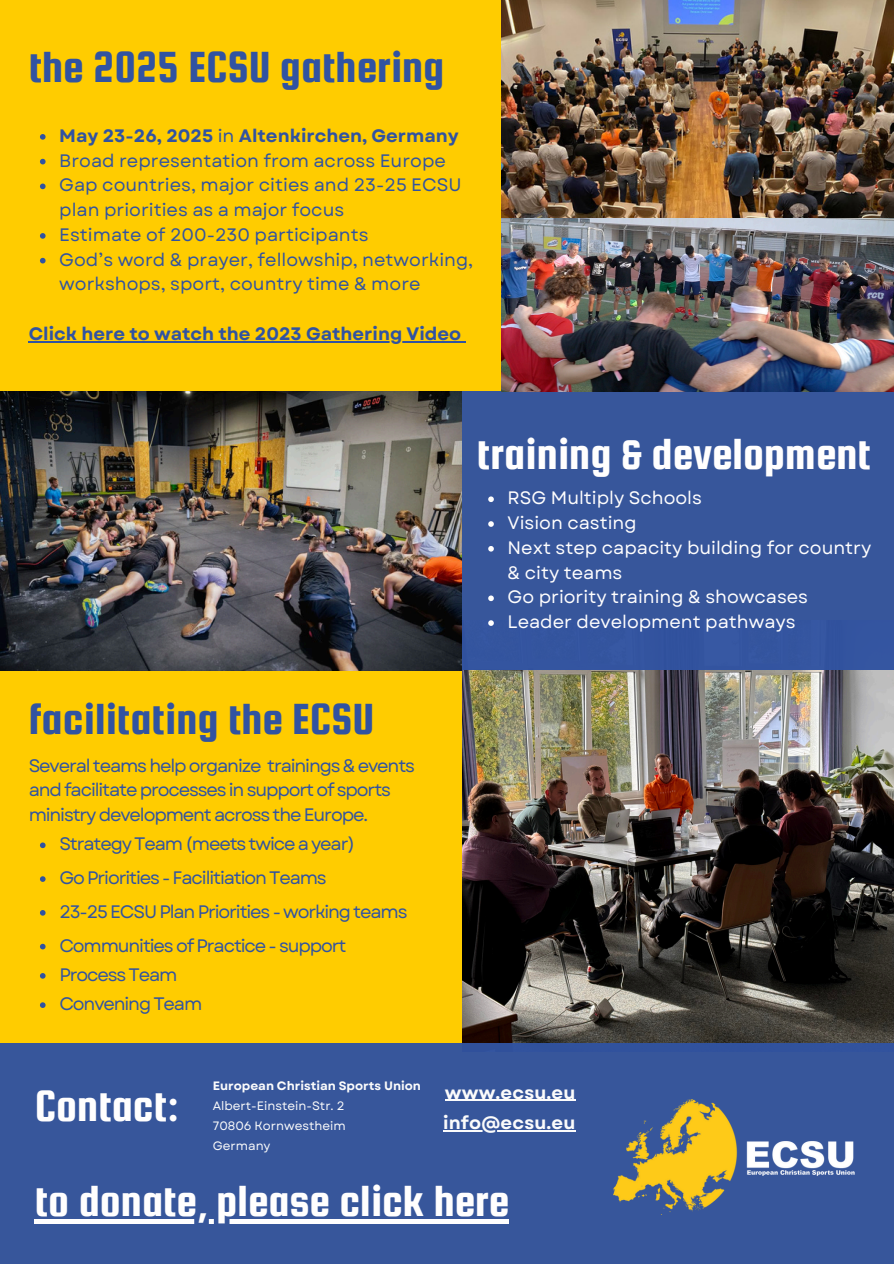
<style>
.page{position:relative;width:894px;height:1264px;background:#fff}
.page>*{position:absolute;margin:0;border:0;box-sizing:border-box;transform-origin:0 0}
.t1{font:46.65px "Squada One";color:#fffefe}
.t2{font:46.65px "Squada One";color:#3153a1}
.t3{font:18px/24.8px "Garet";letter-spacing:-.065em;color:#3153a1}
.t4{font:18px/24.8px "Garet";color:#3153a1}
.t5{font:18px/24.8px "Garet";color:#fffefe}
.t6{font:700 18px "Garet";color:#3153a1}
.t7{font:700 18px "Garet";letter-spacing:.01em;color:#fbfbfb}
.t8{font:12.15px "Garet";color:#fbfbfb}
.t9{font:700 12.15px "Garet";color:#fbfbfb}
.s1{font-weight:400}
</style>
<div class="page">
<div style="left:0;top:0;width:893px;height:1263px;background:#fc0"></div>
<img style="left:462px;top:670px;width:431px;height:373px">
<div style="left:0;top:1043px;width:893px;height:220px;background:#3153a1"></div>
<div style="left:0;top:391px;width:893px;height:279px;background:#3153a1"></div>
<img style="left:0;top:391px;width:461px;height:279px">
<img style="left:613px;top:1099px;width:242px;height:114px">
<img style="left:501px;top:217px;width:392px;height:174px">
<img style="left:501px;top:0;width:392px;height:217px">
<hr style="left:445px;top:1099px;width:130px;height:1px;background:#fbfbfb">
<hr style="left:443px;top:1130px;width:132px;height:1px;background:#fbfbfb">
<svg style="left:40px;top:842px;width:6px;height:6px"></svg>
<svg style="left:40px;top:876px;width:6px;height:5px"></svg>
<svg style="left:40px;top:910px;width:6px;height:5px"></svg>
<svg style="left:40px;top:943px;width:6px;height:6px"></svg>
<svg style="left:40px;top:973px;width:6px;height:5px"></svg>
<svg style="left:40px;top:1002px;width:6px;height:5px"></svg>
<svg style="left:40px;top:134px;width:6px;height:6px"></svg>
<svg style="left:40px;top:159px;width:6px;height:5px"></svg>
<svg style="left:40px;top:183px;width:6px;height:6px"></svg>
<svg style="left:40px;top:233px;width:6px;height:6px"></svg>
<svg style="left:40px;top:258px;width:6px;height:5px"></svg>
<hr style="left:29px;top:341px;width:432px;height:1px;background:#3153a1">
<svg style="left:488px;top:496px;width:5px;height:6px"></svg>
<svg style="left:488px;top:521px;width:5px;height:6px"></svg>
<svg style="left:488px;top:546px;width:5px;height:5px"></svg>
<svg style="left:488px;top:595px;width:5px;height:6px"></svg>
<svg style="left:488px;top:620px;width:5px;height:6px"></svg>
<hr style="left:35px;top:1219px;width:474px;height:4px;background:#fffefe">
<p class="t2" style="left:29px;top:42px;width:417px">the 2025 ECSU gathering</p>
<h1 class="t6" style="left:59px;top:123px;width:401px">May 23-26, 2025 <span class="s1">in</span> Altenkirchen, Germany</h1>
<h3 class="t4" style="left:59px;top:148px;width:388px">Broad representation from across Europe</h3>
<p class="t4" style="left:59px;top:173px;width:403px">Gap countries, major cities and 23-25 ECSU plan priorities as a major focus</p>
<p class="t4" style="left:59px;top:222px;width:310px">Estimate of 200-230 participants</p>
<p class="t4" style="left:59px;top:247px;width:415px">God’s word &amp; prayer, fellowship, networking, workshops, sport, country time &amp; more</p>
<p class="t6" style="left:29px;top:321px;width:434px">Click here to watch the 2023 Gathering Video</p>
<p class="t1" style="left:477px;top:429px;width:395px">training &amp; development</p>
<p class="t5" style="left:507px;top:486px;width:196px">RSG Multiply Schools</p>
<h1 class="t5" style="left:507px;top:510px;width:130px">Vision casting</h1>
<p class="t5" style="left:507px;top:535px;width:365px">Next step capacity building for country &amp; city teams</p>
<p class="t5" style="left:507px;top:585px;width:302px">Go priority training &amp; showcases</p>
<p class="t5" style="left:507px;top:609px;width:289px">Leader development pathways</p>
<p class="t2" style="left:29px;top:693px;width:347px">facilitating the ECSU</p>
<p class="t3" style="left:29px;top:753px;width:388px">Several teams help organize trainings &amp; events and facilitate processes in support of sports ministry development across the Europe.</p>
<p class="t3" style="left:59px;top:831px;width:297px">Strategy Team (meets twice a year)</p>
<p class="t3" style="left:59px;top:865px;width:269px">Go Priorities - Facilitiation Teams</p>
<h1 class="t3" style="left:59px;top:899px;width:349px">23-25 ECSU Plan Priorities - working teams</h1>
<p class="t3" style="left:59px;top:933px;width:288px">Communities of Practice - support</p>
<p class="t3" style="left:59px;top:962px;width:120px">Process Team</p>
<p class="t3" style="left:59px;top:991px;width:144px">Convening Team</p>
<p class="t1" style="left:35px;top:1080px;width:146px">Contact:</p>
<p class="t9" style="left:213px;top:1076px;width:210px">European Christian Sports Union</p>
<p class="t8" style="left:213px;top:1096px;width:133px">Albert-Einstein-Str. 2</p>
<p class="t8" style="left:213px;top:1116px;width:134px">70806 Kornwestheim</p>
<h2 class="t8" style="left:213px;top:1137px;width:59px">Germany</h2>
<p class="t7" style="left:445px;top:1079px;width:132px">www.ecsu.eu</p>
<p class="t7" style="left:443px;top:1109px;width:134px">info@ecsu.eu</p>
<p class="t1" style="left:35px;top:1175px;width:475px">to donate, please click here</p>
</div>
